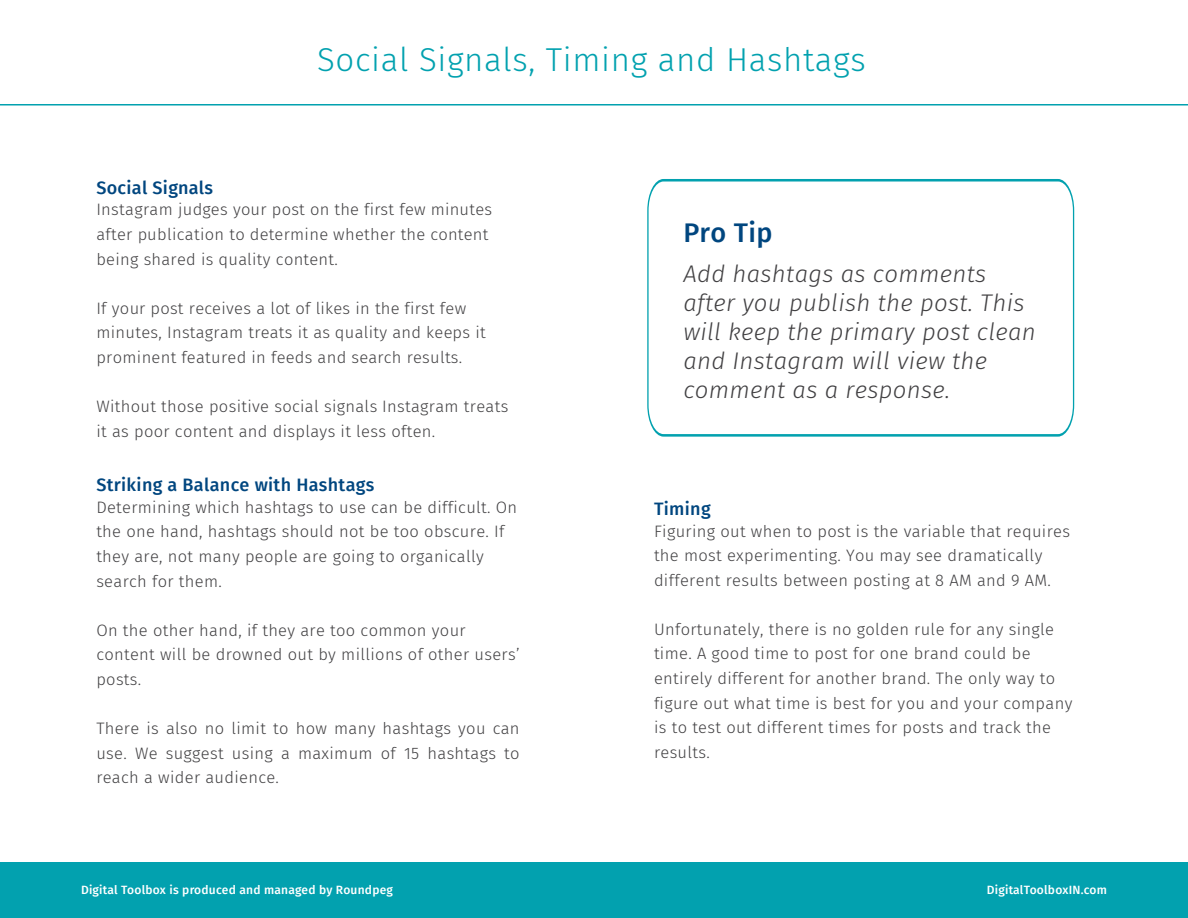
<style>
.page{position:relative;width:1188px;height:918px;background:#fff}
.page>*{position:absolute;margin:0;border:0;box-sizing:border-box;transform-origin:0 0}
.t1{font:300 33px "Fira Sans";letter-spacing:.02em;color:#02a1af}
.t2{font:500 27px "Fira Sans";letter-spacing:.01em;color:#00467f}
.t3{font:italic 300 24px/28.8px "Fira Sans";letter-spacing:.015em;color:#414042}
.t4{font:500 18px "Fira Sans";letter-spacing:.02em;color:#00467f}
.t5{font:300 16.5px/24.6px "Fira Sans";letter-spacing:.02em;color:#414042}
.t6{font:500 12px "Fira Sans";letter-spacing:.02em;color:#fff}
.s1{font-style:inherit}
</style>
<div class="page">
<div style="left:0;top:863px;width:1188px;height:55px;background:#02a1af"></div>
<hr style="left:0;top:104px;width:1188px;height:2px;background:#02a1af">
<svg style="left:647px;top:179px;width:428px;height:258px"></svg>
<h1 class="t1" style="left:317px;top:36px;width:550px">Social Signals, Timing and Hashtags</h1>
<p class="t4" style="left:96px;top:173px;width:118px">Social Signals</p>
<p class="t5" style="left:96px;top:197px;width:397px">Instagram judges your post on the first few minutes after publication to determine whether the content being shared is quality content.</p>
<p class="t5" style="left:96px;top:296px;width:391px">If your post receives a lot of likes in the first few minutes, Instagram treats it as quality and keeps it prominent featured in feeds and search results.</p>
<p class="t5" style="left:96px;top:394px;width:414px">Without those positive social signals Instagram treats it as poor content and displays it less often.</p>
<p class="t4" style="left:96px;top:470px;width:280px">Striking a Balance with Hashtags</p>
<p class="t5" style="left:96px;top:495px;width:422px">Determining which hashtags to use can be difficult. On the one hand<span class="s1">,</span> hashtags should not be too obscure. If they are, not many people are going to organically search for them.</p>
<p class="t5" style="left:96px;top:618px;width:425px">On the other hand<span class="s1">,</span> if they are too common your content will be drowned out by millions of other users’ posts.</p>
<p class="t5" style="left:96px;top:716px;width:425px;text-align:justify">There is also no limit to how many hashtags you can use. We suggest using a maximum of 15 hashtags to reach a wider audience<span class="s1">.</span></p>
<h2 class="t2" style="left:683px;top:211px;width:91px">Pro Tip</h2>
<h3 class="t3" style="left:683px;top:260px;width:354px">Add hashtags as comments after you publish the post. This will keep the primary post clean and Instagram will view the comment as a response.</h3>
<p class="t4" style="left:654px;top:494px;width:58px">Timing</p>
<p class="t5" style="left:654px;top:519px;width:418px">Figuring out when to post is the variable that requires the most experimenting. You may see dramatically different results between posting at 8 AM and 9 AM.</p>
<p class="t5" style="left:654px;top:617px;width:420px">Unfortunately, there is no golden rule for any single time. A good time to post for one brand could be entirely different for another brand. The only way to figure out what time is best for you and your company is to test out different times for posts and track the results.</p>
<p class="t6" style="left:81px;top:880px;width:314px">Digital Toolbox is produced and managed by Roundpeg</p>
<p class="t6" style="left:987px;top:880px;width:122px">DigitalToolboxIN.com</p>
</div>
